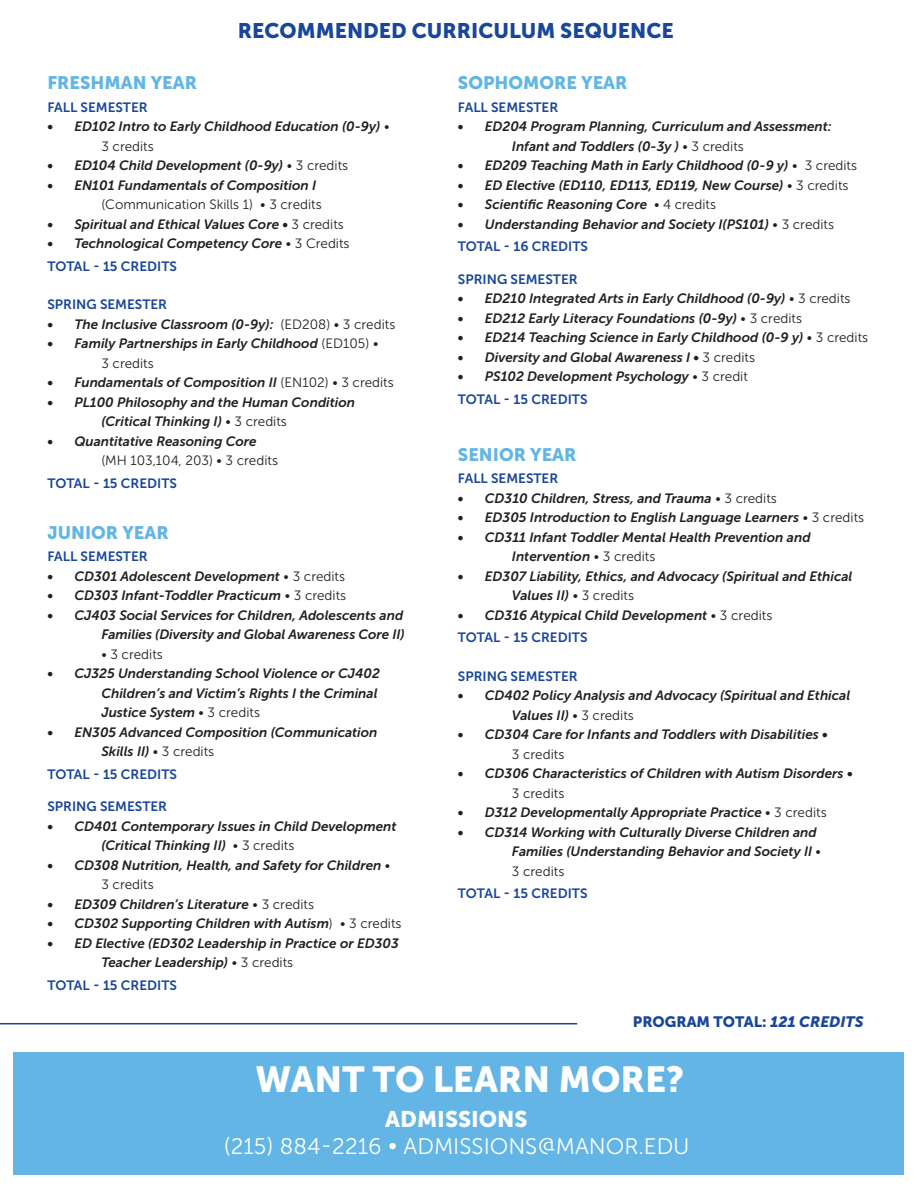
<style>
.page{position:relative;width:918px;height:1188px;background:#fff}
.page>*{position:absolute;margin:0;border:0;box-sizing:border-box;transform-origin:0 0}
.t1{font:36px "Museo Sans 900";color:#fff}
.t2{font:22.5px "Museo Sans 300";color:#fff}
.t3{font:22.5px "Museo Sans 900";color:#fff}
.t4{font:21px "Museo Sans 900";color:#19469a}
.t5{font:18px "Museo Sans 900";color:#62b5e5}
.t6{font:15px "Museo Sans 900";color:#19469a}
.t7{font:italic 13.5px/19.5px "Museo Sans 700";color:#231f20}
.t8{font:13.5px "Museo Sans 700";color:#19469a}
.t9{font:13.5px "Museo Sans 300";color:#231f20}
.s1{font-family:"Museo Sans 300";font-style:normal}
.s2{font-style:italic}
</style>
<div class="page">
<hr style="left:0;top:1023px;width:577px;height:1px;background:#19469a">
<div style="left:13px;top:1052px;width:891px;height:122px;background:#62b5e5"></div>
<p class="t4" style="left:238px;top:19px;width:438px">RECOMMENDED CURRICULUM SEQUENCE</p>
<p class="t5" style="left:47px;top:73px;width:151px">FRESHMAN YEAR</p>
<p class="t8" style="left:47px;top:100px;width:102px">FALL SEMESTER</p>
<p class="t7" style="left:101px;top:117px;width:290px;text-indent:-54px">• ED102 Intro to Early Childhood Education (0-9y) <span class="s1">•<br>3 credits</span></p>
<p class="t7" style="left:47px;top:156px;width:302px">• ED104 Child Development (0-9y) <span class="s1">• 3 credits</span></p>
<p class="t7" style="left:101px;top:175px;width:222px;text-indent:-54px">• EN101 Fundamentals of Composition I <span class="s1">(Communication Skills 1) • 3 credits</span></p>
<p class="t7" style="left:47px;top:214px;width:298px">• Spiritual and Ethical Values Core • <span class="s1">3 credits</span></p>
<p class="t7" style="left:47px;top:234px;width:304px">• Technological Competency Core <span class="s1">• 3 Credits</span></p>
<p class="t8" style="left:47px;top:259px;width:131px">TOTAL - 15 CREDITS</p>
<p class="t8" style="left:47px;top:297px;width:121px">SPRING SEMESTER</p>
<p class="t7" style="left:47px;top:315px;width:349px">• The Inclusive Classroom (0-9y): <span class="s1">(ED208) • 3 credits</span></p>
<p class="t7" style="left:101px;top:334px;width:279px;text-indent:-54px">• Family Partnerships in Early Childhood <span class="s1">(ED105) •<br>3 credits</span></p>
<p class="t7" style="left:47px;top:373px;width:348px">• Fundamentals of Composition II <span class="s1">(EN102) • 3 credits</span></p>
<p class="t7" style="left:101px;top:393px;width:255px;text-indent:-54px">• PL100 Philosophy and the Human Condition (Critical Thinking I) <span class="s1">• 3 credits</span></p>
<p class="t7" style="left:101px;top:432px;width:178px;text-indent:-54px">• Quantitative Reasoning Core <span class="s1">(MH 103,104, 203) • 3 credits</span></p>
<p class="t8" style="left:47px;top:476px;width:131px">TOTAL - 15 CREDITS</p>
<p class="t5" style="left:47px;top:522px;width:123px">JUNIOR YEAR</p>
<p class="t8" style="left:47px;top:549px;width:102px">FALL SEMESTER</p>
<p class="t7" style="left:47px;top:567px;width:299px">• CD301 Adolescent Development <span class="s1">• 3 credits</span></p>
<p class="t7" style="left:47px;top:586px;width:300px">• CD303 Infant-Toddler Practicum <span class="s1">• 3 credits</span></p>
<p class="t7" style="left:47px;top:606px;width:359px;text-align:right">• CJ403 Social Services for Children, Adolescents and<br>Families (Diversity and Global Awareness Core II)</p>
<p class="t9" style="left:101px;top:647px;width:63px">• 3 credits</p>
<p class="t7" style="left:101px;top:664px;width:280px;text-indent:-54px">• CJ325 Understanding School Violence or CJ402<br>Children’s and Victim’s Rights I the Criminal<br>Justice System <span class="s1">• 3 credits</span></p>
<p class="t7" style="left:101px;top:723px;width:278px;text-indent:-54px">• EN305 Advanced Composition (Communication<br>Skills II) <span class="s1">• 3 credits</span></p>
<p class="t8" style="left:47px;top:767px;width:131px">TOTAL - 15 CREDITS</p>
<p class="t8" style="left:47px;top:799px;width:121px">SPRING SEMESTER</p>
<p class="t7" style="left:101px;top:816px;width:297px;text-indent:-54px">• CD401 Contemporary Issues in Child Development (Critical Thinking II) <span class="s1">• 3 credits</span></p>
<p class="t7" style="left:101px;top:855px;width:290px;text-indent:-54px">• CD308 Nutrition, Health, and Safety for Children <span class="s1">•<br>3 credits</span></p>
<p class="t7" style="left:47px;top:894px;width:268px">• ED309 Children’s Literature <span class="s1">• 3 credits</span></p>
<p class="t7" style="left:47px;top:914px;width:356px">• CD302 Supporting Children with Autism<span class="s1">) • 3 credits</span></p>
<p class="t7" style="left:101px;top:933px;width:299px;text-indent:-54px">• ED Elective (ED302 Leadership in Practice or ED303<br>Teacher Leadership) <span class="s1">• 3 credits</span></p>
<p class="t8" style="left:47px;top:978px;width:131px">TOTAL - 15 CREDITS</p>
<p class="t5" style="left:458px;top:73px;width:171px">SOPHOMORE YEAR</p>
<p class="t8" style="left:458px;top:100px;width:102px">FALL SEMESTER</p>
<p class="t7" style="left:512px;top:117px;width:321px;text-indent:-54px">• ED204 Program Planning, Curriculum and Assessment:<br>Infant and Toddlers (0-3y ) <span class="s1">• 3 credits</span></p>
<p class="t7" style="left:458px;top:156px;width:401px">• ED209 Teaching Math in Early Childhood (0-9 y) <span class="s1">• 3 credits</span></p>
<p class="t7" style="left:458px;top:175px;width:392px">• ED Elective (ED110, ED113, ED119, New Course) <span class="s1">• 3 credits</span></p>
<p class="t7" style="left:458px;top:195px;width:260px">• Scientific Reasoning Core <span class="s1">• 4 credits</span></p>
<p class="t7" style="left:458px;top:214px;width:378px">• Understanding Behavior and Society I(PS101) <span class="s1">• 3 credits</span></p>
<p class="t8" style="left:458px;top:239px;width:132px">TOTAL - 16 CREDITS</p>
<p class="t8" style="left:458px;top:272px;width:121px">SPRING SEMESTER</p>
<p class="t7" style="left:458px;top:289px;width:394px">• ED210 Integrated Arts in Early Childhood (0-9y) <span class="s1">• 3 credits</span></p>
<p class="t7" style="left:458px;top:308px;width:346px">• ED212 Early Literacy Foundations (0-9y) <span class="s1">• 3 credits</span></p>
<p class="t7" style="left:458px;top:328px;width:412px">• ED214 Teaching Science in Early Childhood (0-9 y) <span class="s1">• 3 credits</span></p>
<p class="t7" style="left:458px;top:347px;width:299px">• Diversity and Global Awareness I • <span class="s1">3 credits</span></p>
<p class="t7" style="left:458px;top:367px;width:292px">• PS102 Development Psychology <span class="s1">• 3 credit</span></p>
<p class="t8" style="left:458px;top:392px;width:131px">TOTAL - 15 CREDITS</p>
<p class="t5" style="left:458px;top:444px;width:120px">SENIOR YEAR</p>
<p class="t8" style="left:458px;top:471px;width:102px">FALL SEMESTER</p>
<p class="t7" style="left:458px;top:488px;width:320px">• CD310 Children, Stress, and Trauma <span class="s1">• 3 credits</span></p>
<p class="t7" style="left:458px;top:508px;width:408px">• ED305 Introduction to English Language Learners <span class="s1">• 3 credits</span></p>
<p class="t7" style="left:512px;top:527px;width:300px;text-indent:-54px">• CD311 Infant Toddler Mental Health Prevention and<br>Intervention <span class="s1">• 3 credits</span></p>
<p class="t7" style="left:512px;top:566px;width:342px;text-indent:-54px">• ED307 Liability, Ethics, and Advocacy (Spiritual and Ethical<br>Values II) <span class="s1">• 3 credits</span></p>
<p class="t7" style="left:458px;top:605px;width:316px">• CD316 Atypical Child Development <span class="s1">• 3 credits</span></p>
<p class="t8" style="left:458px;top:630px;width:131px">TOTAL - 15 CREDITS</p>
<p class="t8" style="left:458px;top:669px;width:121px">SPRING SEMESTER</p>
<p class="t7" style="left:512px;top:686px;width:340px;text-indent:-54px">• CD402 Policy Analysis and Advocacy (Spiritual and Ethical<br>Values II) <span class="s1">• 3 credits</span></p>
<p class="t7" style="left:512px;top:725px;width:317px;text-indent:-54px">• CD304 Care for Infants and Toddlers with Disabilities •<br><span class="s1">3 credits</span></p>
<p class="t7" style="left:512px;top:764px;width:342px;text-indent:-54px">• CD306 Characteristics of Children with Autism Disorders •<br><span class="s1">3 credits</span></p>
<p class="t7" style="left:458px;top:803px;width:370px">• D312 Developmentally Appropriate Practice <span class="s1">• 3 credits</span></p>
<p class="t7" style="left:512px;top:822px;width:311px;text-indent:-54px">• CD314 Working with Culturally Diverse Children and<br>Families (Understanding Behavior and Society II <span class="s1">•<br>3 credits</span></p>
<p class="t8" style="left:458px;top:886px;width:131px">TOTAL - 15 CREDITS</p>
<p class="t6" style="left:633px;top:1013px;width:232px">PROGRAM TOTAL: <span class="s2">121 CREDITS</span></p>
<p class="t1" style="left:255px;top:1059px;width:430px">WANT TO LEARN MORE?</p>
<p class="t3" style="left:385px;top:1106px;width:144px">ADMISSIONS</p>
<p class="t2" style="left:223px;top:1134px;width:468px">(215) 884-2216 • ADMISSIONS@MANOR.EDU</p>
</div>
